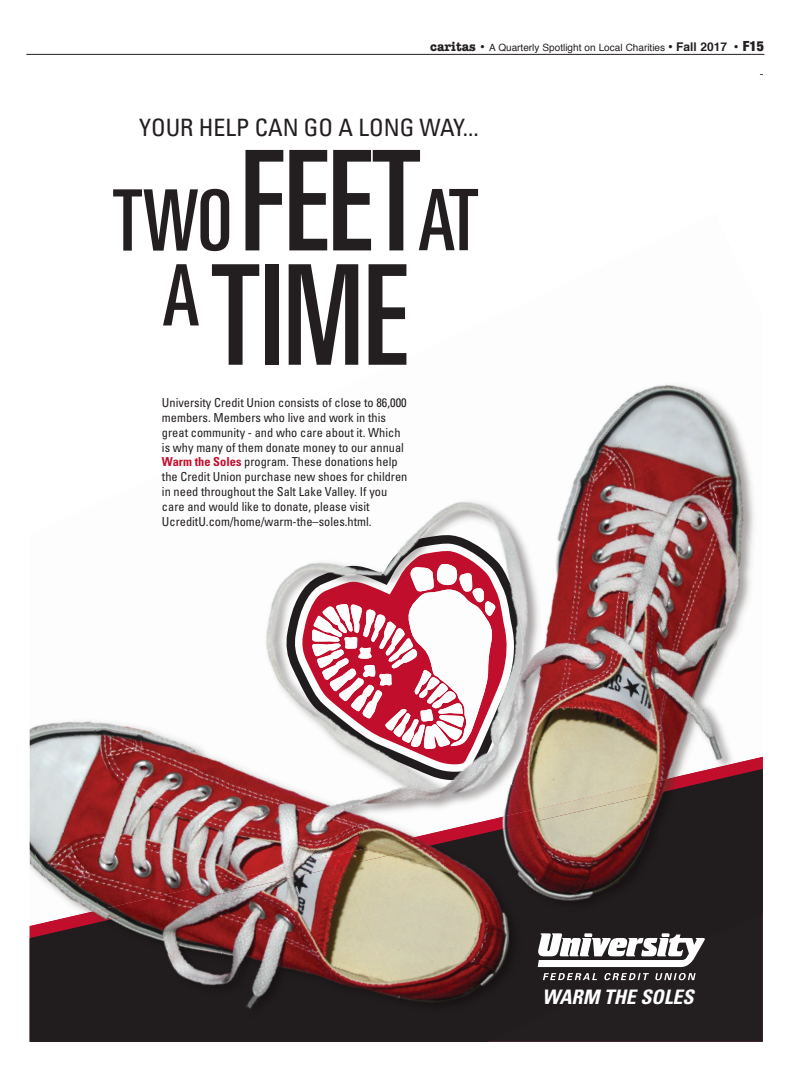
<style>
.page{position:relative;width:792px;height:1080px;background:#fff}
.page>*{position:absolute;margin:0;border:0;box-sizing:border-box;transform-origin:0 0}
.t1{font:ultra-condensed 139.2px/114.3px "Univers";color:#231f20;text-align:center}
.t2{font:ultra-condensed 84.9px "Univers";color:#231f20}
.t3{font:condensed 23.9px "Univers";color:#231f20}
.t4{font:italic 700 condensed 20px "Univers";color:#fff}
.t5{font:condensed 12.4px/14.9px "Univers";color:#231f20}
.t6{font:10px "Helvetica";color:#231f20}
.s1{font-family:"American Typewriter";font-weight:700;font-size:13px}
.s2{font-family:"Helvetica Neue";font-weight:900;font-stretch:condensed;font-size:16px}
.s3{font-weight:700;font-size:12px}
.s4{font-family:"Helvetica Neue";font-weight:900;font-stretch:condensed;font-size:14px}
.s5{font-size:84.9px}
.s6{font-weight:700;color:#c3102f}
</style>
<div class="page">
<hr style="left:26px;top:54px;width:738px;height:1px;background:#231f20">
<div style="left:562px;top:932px;width:201px;height:110px;background:#231f20"></div>
<img style="left:266px;top:590px;width:19px;height:51px">
<img style="left:592px;top:384px;width:138px;height:60px">
<img style="left:30px;top:721px;width:65px;height:38px">
<img style="left:30px;top:759px;width:65px;height:131px">
<img style="left:413px;top:443px;width:229px;height:92px">
<img style="left:95px;top:641px;width:227px;height:249px">
<img style="left:482px;top:444px;width:269px;height:237px">
<img style="left:705px;top:417px;width:47px;height:89px">
<img style="left:30px;top:842px;width:35px;height:48px">
<img style="left:322px;top:794px;width:58px;height:23px">
<img style="left:522px;top:638px;width:74px;height:143px">
<img style="left:734px;top:492px;width:20px;height:75px">
<img style="left:380px;top:780px;width:49px;height:33px">
<img style="left:522px;top:698px;width:39px;height:83px">
<img style="left:429px;top:742px;width:96px;height:67px">
<img style="left:288px;top:826px;width:3px;height:27px">
<img style="left:582px;top:681px;width:181px;height:100px">
<img style="left:54px;top:890px;width:80px;height:9px">
<img style="left:134px;top:853px;width:157px;height:46px">
<img style="left:291px;top:817px;width:157px;height:50px">
<img style="left:448px;top:781px;width:157px;height:53px">
<img style="left:605px;top:757px;width:158px;height:36px">
<img style="left:30px;top:899px;width:167px;height:143px">
<img style="left:197px;top:867px;width:142px;height:175px">
<img style="left:339px;top:834px;width:223px;height:208px">
<img style="left:480px;top:793px;width:242px;height:214px">
<div style="left:110px;top:982px;width:141px;height:60px;background:#211d1e"></div>
<img style="left:657px;top:769px;width:106px;height:134px">
<div style="left:186px;top:1011px;width:78px;height:31px;background:#211d1e"></div>
<div style="left:336px;top:1009px;width:84px;height:33px;background:#211d1e"></div>
<svg style="left:412px;top:1038px;width:10px;height:4px"></svg>
<div style="left:708px;top:877px;width:55px;height:55px;background:#211d1e"></div>
<img style="left:285px;top:535px;width:237px;height:245px">
<img style="left:302px;top:551px;width:206px;height:213px">
<img style="left:407px;top:590px;width:86px;height:156px">
<img style="left:410px;top:567px;width:24px;height:24px">
<img style="left:423px;top:724px;width:28px;height:25px">
<img style="left:436px;top:564px;width:22px;height:21px">
<img style="left:330px;top:669px;width:27px;height:22px">
<img style="left:313px;top:616px;width:29px;height:21px">
<img style="left:351px;top:686px;width:23px;height:25px">
<img style="left:322px;top:607px;width:25px;height:26px">
<img style="left:339px;top:678px;width:25px;height:23px">
<img style="left:362px;top:690px;width:20px;height:28px">
<img style="left:311px;top:630px;width:30px;height:26px">
<img style="left:436px;top:721px;width:26px;height:19px">
<img style="left:322px;top:658px;width:27px;height:22px">
<img style="left:336px;top:604px;width:17px;height:27px">
<img style="left:317px;top:649px;width:27px;height:19px">
<img style="left:351px;top:605px;width:11px;height:28px">
<img style="left:389px;top:638px;width:25px;height:24px">
<img style="left:386px;top:628px;width:19px;height:27px">
<img style="left:379px;top:622px;width:17px;height:27px">
<img style="left:459px;top:573px;width:13px;height:19px">
<img style="left:363px;top:610px;width:13px;height:27px">
<img style="left:438px;top:703px;width:26px;height:24px">
<img style="left:432px;top:691px;width:24px;height:17px">
<img style="left:392px;top:649px;width:25px;height:19px">
<img style="left:371px;top:614px;width:15px;height:28px">
<img style="left:402px;top:719px;width:17px;height:24px">
<img style="left:427px;top:683px;width:21px;height:21px">
<img style="left:393px;top:713px;width:18px;height:24px">
<img style="left:385px;top:709px;width:21px;height:21px">
<img style="left:411px;top:725px;width:14px;height:22px">
<img style="left:419px;top:677px;width:21px;height:21px">
<img style="left:415px;top:670px;width:16px;height:24px">
<svg style="left:344px;top:637px;width:13px;height:12px"></svg>
<svg style="left:420px;top:709px;width:13px;height:12px"></svg>
<svg style="left:363px;top:665px;width:29px;height:21px"></svg>
<img style="left:472px;top:588px;width:12px;height:14px">
<img style="left:358px;top:648px;width:15px;height:11px">
<img style="left:485px;top:601px;width:10px;height:15px">
<svg style="left:538px;top:933px;width:167px;height:34px"></svg>
<svg style="left:543px;top:973px;width:54px;height:7px"></svg>
<svg style="left:604px;top:973px;width:45px;height:7px"></svg>
<svg style="left:655px;top:973px;width:41px;height:7px"></svg>
<p class="t6" style="left:430px;top:40px;width:335px"><span class="s1">caritas</span> <span class="s2">·</span> A Quarterly Spotlight on Local Charities <span class="s2">·</span> <span class="s3">Fall 2017</span> <span class="s2">·</span> <span class="s4">F15</span></p>
<h3 class="t3" style="left:139px;top:113px;width:341px">YOUR HELP CAN GO A LONG WAY...</h3>
<h1 class="t1" style="left:162px;top:143px;width:318px">FEET<span class="s5">AT<br></span><sup>A</sup> TIME</h1>
<h2 class="t2" style="left:113px;top:172px;width:121px">TWO</h2>
<p class="t5" style="left:162px;top:395px;width:247px">University Credit Union consists of close to 86,000 members. Members who live and work in this great community - and who care about it. Which is why many of them donate money to our annual <span class="s6">Warm the Soles</span> program. These donations help the Credit Union purchase new shoes for children in need throughout the Salt Lake Valley. If you care and would like to donate, please visit UcreditU.com/home/warm-the–soles.html.</p>
<h3 class="t4" style="left:542px;top:985px;width:153px">WARM THE SOLES</h3>
</div>
